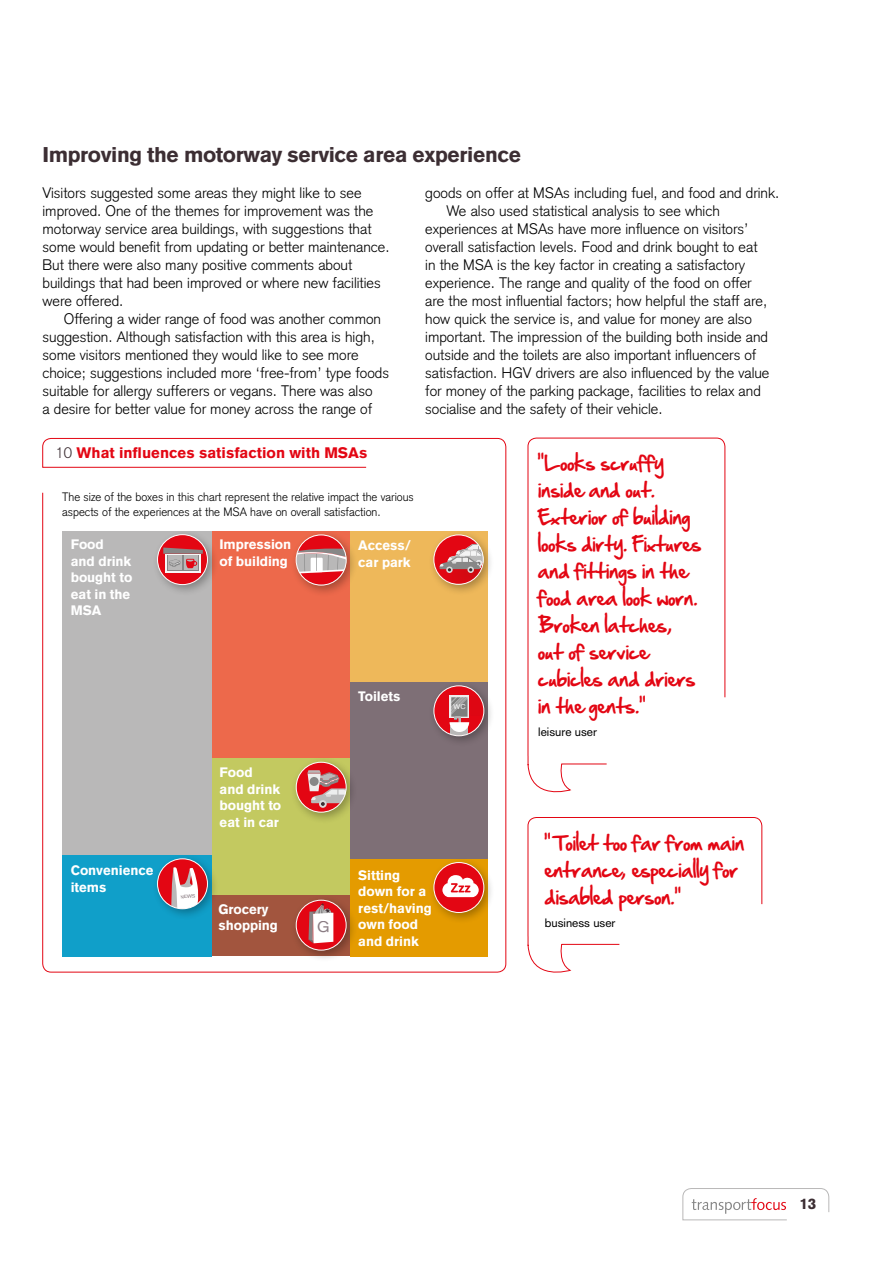
<style>
.page{position:relative;width:893px;height:1263px;background:#fff}
.page>*{position:absolute;margin:0;border:0;box-sizing:border-box;transform-origin:0 0}
.light_body_10pt{font:900 21px "Akzidenz Grotesk";letter-spacing:-.02em;color:#3c2e33}
.handwriting_quote{font:18px/27px "Hand Of Sean";color:#e30613}
.light_body_10pt-2{font:300 15px/18px "Akzidenz Grotesk";color:#000}
.light_body_10pt_no_i{font:300 15px/18px "Akzidenz Grotesk";color:#000}
.bold_body_10pt_no_in{font:900 15px "Akzidenz Grotesk";color:#e30613}
.t1{font:900 15px "Akzidenz Grotesk";color:#3c2e33}
.light_body_10pt-3{font:900 13.5px/16.5px "Akzidenz Grotesk";letter-spacing:-.005em;color:#fff}
.Footnotes{font:300 12px/14.4px "Akzidenz Grotesk";color:#000}
.quote_text_small{font:12px "Akzidenz Grotesk";color:#000}
.t2{font:6.75px "Akzidenz Grotesk";color:#fff}
.t3{font:5.1px "Akzidenz Grotesk";color:#7e6f76}
.s1{font-weight:300;color:#3c2e33}
</style>
<div class="page">
<svg style="left:682px;top:1188px;width:148px;height:32px"></svg>
<svg style="left:527px;top:817px;width:236px;height:156px"></svg>
<svg style="left:527px;top:437px;width:199px;height:356px"></svg>
<div style="left:62px;top:531px;width:150px;height:324px;background:#b9b8b8"></div>
<div style="left:62px;top:855px;width:150px;height:101px;background:#109fc9"></div>
<div style="left:212px;top:531px;width:138px;height:227px;background:#ed694b"></div>
<div style="left:212px;top:894px;width:138px;height:62px;background:#a2553e"></div>
<div style="left:350px;top:531px;width:137px;height:151px;background:#eeb85a"></div>
<div style="left:350px;top:682px;width:137px;height:177px;background:#7e6f76"></div>
<div style="left:350px;top:859px;width:137px;height:97px;background:#e49b00"></div>
<div style="left:212px;top:758px;width:138px;height:136px;background:#c3c960"></div>
<div style="left:428px;top:857px;width:68px;height:67px;background:#000;opacity:.3"></div>
<div style="left:434px;top:862px;width:50px;height:50px;background:#e30613;border-radius:50%"></div>
<div style="left:433px;top:862px;width:51px;height:51px;border:1px solid #fff;border-radius:50%"></div>
<svg style="left:442px;top:875px;width:37px;height:22px"></svg>
<div style="left:291px;top:894px;width:67px;height:68px;background:#000;opacity:.3"></div>
<svg style="left:296px;top:900px;width:51px;height:50px"></svg>
<div style="left:428px;top:680px;width:68px;height:68px;background:#000;opacity:.3"></div>
<svg style="left:434px;top:686px;width:50px;height:50px"></svg>
<div style="left:451px;top:727px;width:17px;height:9px;background:#b9b8b8"></div>
<div style="left:433px;top:685px;width:51px;height:51px;border:1px solid #fff;border-radius:50%"></div>
<svg style="left:450px;top:696px;width:34px;height:36px"></svg>
<div style="left:152px;top:853px;width:67px;height:67px;background:#000;opacity:.3"></div>
<svg style="left:158px;top:859px;width:49px;height:50px"></svg>
<img style="left:163px;top:859px;width:19px;height:42px">
<div style="left:157px;top:858px;width:51px;height:51px;border:1px solid #fff;border-radius:50%"></div>
<svg style="left:171px;top:867px;width:27px;height:42px"></svg>
<div style="left:152px;top:529px;width:67px;height:67px;background:#000;opacity:.3"></div>
<div style="left:158px;top:535px;width:49px;height:50px;background:#e30613;border-radius:50%"></div>
<div style="left:157px;top:534px;width:51px;height:51px;border:1px solid #fff;border-radius:50%"></div>
<svg style="left:165px;top:568px;width:36px;height:4px"></svg>
<div style="left:167px;top:555px;width:15px;height:16px;background:#878787"></div>
<div style="left:184px;top:555px;width:15px;height:16px;background:#878787"></div>
<svg style="left:184px;top:568px;width:14px;height:2px"></svg>
<div style="left:168px;top:556px;width:14px;height:14px;background:#b9b8b8"></div>
<svg style="left:163px;top:547px;width:40px;height:21px"></svg>
<div style="left:291px;top:757px;width:67px;height:67px;background:#000;opacity:.3"></div>
<div style="left:296px;top:762px;width:50px;height:50px;background:#e30613;border-radius:50%"></div>
<div style="left:296px;top:762px;width:51px;height:51px;border:1px solid #fff;border-radius:50%"></div>
<svg style="left:307px;top:770px;width:39px;height:38px"></svg>
<div style="left:428px;top:529px;width:67px;height:67px;background:#000;opacity:.3"></div>
<svg style="left:434px;top:535px;width:49px;height:49px;background:#d2665b"></svg>
<div style="left:433px;top:534px;width:51px;height:51px;border:1px solid #fff;border-radius:50%"></div>
<div style="left:291px;top:529px;width:67px;height:68px;background:#000;opacity:.3"></div>
<svg style="left:296px;top:535px;width:50px;height:50px;background:#d37372"></svg>
<div style="left:296px;top:534px;width:51px;height:51px;border:1px solid #fff;border-radius:50%"></div>
<svg style="left:308px;top:903px;width:25px;height:40px"></svg>
<p class="light_body_10pt" style="left:43px;top:142px;width:480px">Improving the motorway service area experience</p>
<p class="light_body_10pt_no_i" style="left:43px;top:184px;width:349px">Visitors suggested some areas they might like to see improved. One of the themes for improvement was the motorway service area buildings, with suggestions that some would benefit from updating or better maintenance.<br>But there were also many positive comments about buildings that had been improved or where new facilities were offered.</p>
<p class="light_body_10pt-2" style="left:43px;top:310px;width:348px;text-indent:21px">Offering a wider range of food was another common suggestion. Although satisfaction with this area is high, some visitors mentioned they would like to see more choice; suggestions included more ‘free-from’ type foods suitable for allergy sufferers or vegans. There was also<br>a desire for better value for money across the range of</p>
<p class="bold_body_10pt_no_in" style="left:56px;top:444px;width:313px"><span class="s1">10</span> What influences satisfaction with MSAs</p>
<p class="Footnotes" style="left:62px;top:490px;width:353px">The size of the boxes in this chart represent the relative impact the various aspects of the experiences at the MSA have on overall satisfaction.</p>
<p class="light_body_10pt-3" style="left:71px;top:536px;width:63px">Food<br>and drink bought to eat in the<br>MSA</p>
<p class="light_body_10pt-3" style="left:219px;top:536px;width:73px">Impression of building</p>
<p class="light_body_10pt-3" style="left:358px;top:537px;width:54px">Access/ car park</p>
<p class="light_body_10pt-3" style="left:358px;top:688px;width:44px">Toilets</p>
<p class="light_body_10pt-2" style="left:425px;top:184px;width:356px">goods on offer at MSAs including fuel, and food and drink.</p>
<p class="light_body_10pt-2" style="left:425px;top:202px;width:346px;text-indent:21px">We also used statistical analysis to see which experiences at MSAs have more influence on visitors’ overall satisfaction levels. Food and drink bought to eat in the MSA is the key factor in creating a satisfactory experience. The range and quality of the food on offer are the most influential factors; how helpful the staff are, how quick the service is, and value for money are also important. The impression of the building both inside and outside and the toilets are also important influencers of satisfaction. HGV drivers are also influenced by the value for money of the parking package, facilities to relax and socialise and the safety of their vehicle.</p>
<p class="t2" style="left:454px;top:703px;width:14px">WC</p>
<p class="handwriting_quote" style="left:538px;top:449px;width:165px">“Looks scruffy inside and out.<br>Exterior of building looks dirty. Fixtures and fittings in the food area look worn.<br>Broken latches, out of service cubicles and driers in the gents.”</p>
<p class="quote_text_small" style="left:538px;top:725px;width:60px">leisure user</p>
<p class="light_body_10pt-3" style="left:220px;top:764px;width:63px">Food<br>and drink bought to eat in car</p>
<p class="light_body_10pt-3" style="left:71px;top:862px;width:84px">Convenience items</p>
<p class="t3" style="left:180px;top:894px;width:17px;rotate:-5deg">NEWS</p>
<p class="light_body_10pt-3" style="left:219px;top:901px;width:61px">Grocery shopping</p>
<p class="light_body_10pt-3" style="left:358px;top:867px;width:75px">Sitting down for a rest/having own food and drink</p>
<p class="handwriting_quote" style="left:545px;top:829px;width:201px">“Toilet too far from main entrance, especially for disabled person.”</p>
<p class="quote_text_small" style="left:545px;top:916px;width:72px">business user</p>
<p class="t1" style="left:800px;top:1195px;width:18px">13</p>
</div>
